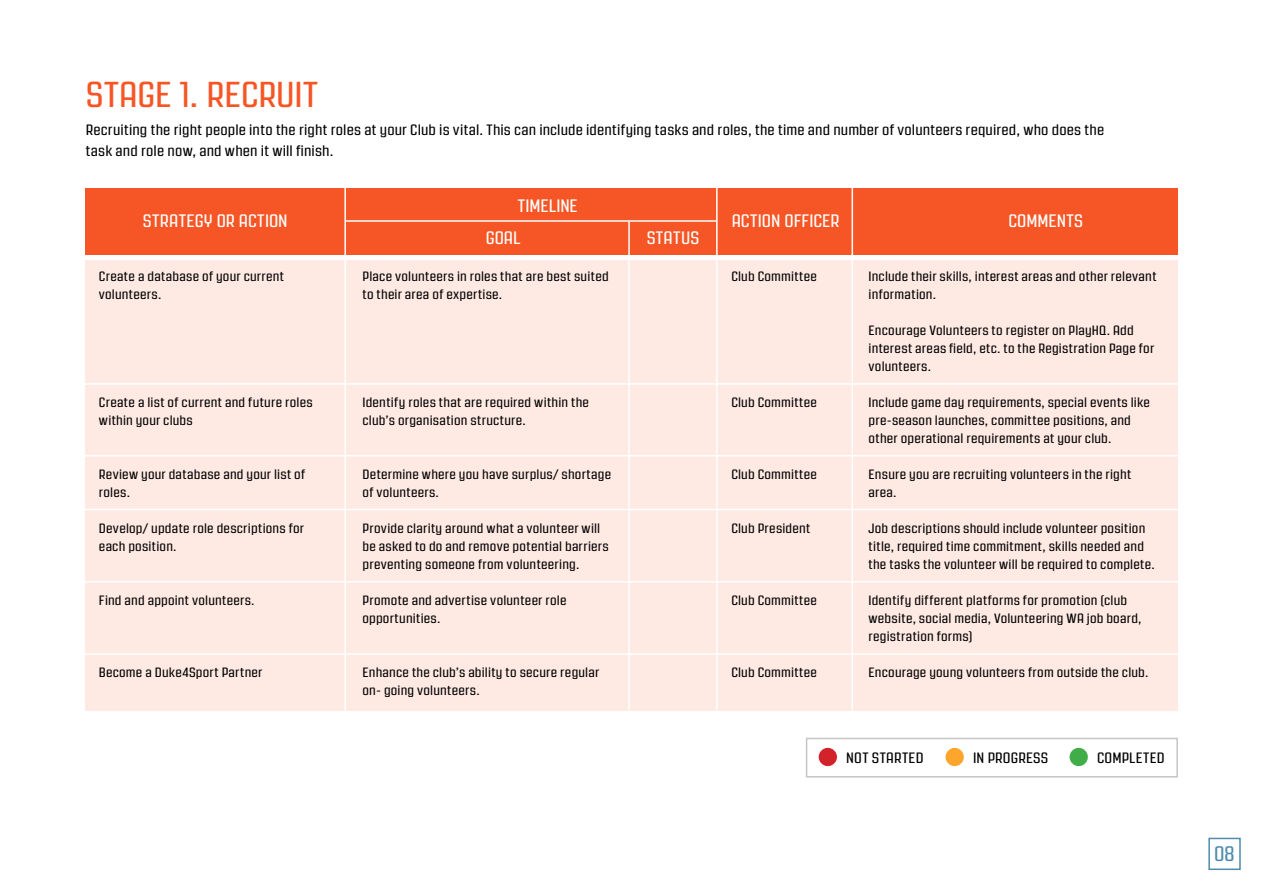
<style>
.page{position:relative;width:1263px;height:893px;background:#fff}
.page>*{position:absolute;margin:0;border:0;box-sizing:border-box;transform-origin:0 0}
.t1{font:36px "Revolution Gothic";color:#f65625;scale:1.1 1}
.t2{font:21px "Revolution Gothic";color:#4e8bae;scale:1.1 1}
.t3{font:18px "Revolution Gothic";letter-spacing:.01em;color:#fff;scale:1.1 1}
.t4{font:15px/21px "Revolution Gothic";letter-spacing:.01em;color:#000;scale:1.1 1}
.t5{font:13.5px/18px "Revolution Gothic";letter-spacing:.015em;color:#000;scale:1.1 1}
</style>
<div class="page">
<div style="left:85px;top:260px;width:1093px;height:451px;background:#fee9e3"></div>
<div style="left:85px;top:189px;width:1093px;height:66px;background:#f65625"></div>
<hr style="left:85px;top:383px;width:1093px;height:2px;background:#fff">
<hr style="left:85px;top:455px;width:1093px;height:1px;background:#fff">
<hr style="left:344px;top:187px;width:2px;height:524px;background:#fff">
<hr style="left:716px;top:187px;width:2px;height:524px;background:#fff">
<hr style="left:851px;top:187px;width:2px;height:524px;background:#fff">
<hr style="left:628px;top:222px;width:2px;height:489px;background:#fff">
<hr style="left:345px;top:220px;width:371px;height:2px;background:#fff">
<div style="left:818px;top:747px;width:20px;height:20px;background:#d2232a;border-radius:50%"></div>
<div style="left:817px;top:746px;width:21px;height:22px;border:2px solid #fff;border-radius:50%"></div>
<div style="left:945px;top:747px;width:19px;height:20px;background:#fea52e;border-radius:50%"></div>
<div style="left:944px;top:746px;width:21px;height:22px;border:2px solid #fff;border-radius:50%"></div>
<div style="left:1069px;top:747px;width:19px;height:20px;background:#41ad49;border-radius:50%"></div>
<div style="left:1068px;top:746px;width:21px;height:22px;border:2px solid #fff;border-radius:50%"></div>
<div style="left:806px;top:738px;width:372px;height:39px;border:2px solid #c4c6c8"></div>
<div style="left:1208px;top:838px;width:33px;height:32px;border:2px solid #4e8bae"></div>
<hr style="left:85px;top:509px;width:1093px;height:1px;background:#fff">
<hr style="left:85px;top:581px;width:1093px;height:2px;background:#fff">
<hr style="left:85px;top:653px;width:1093px;height:2px;background:#fff">
<p class="t1" style="left:86px;top:75px;width:213px">STAGE 1. RECRUIT</p>
<p class="t4" style="left:86px;top:120px;width:927px">Recruiting the right people into the right roles at your Club is vital. This can include identifying tasks and roles, the time and number of volunteers required, who does the task and role now, and when it will finish.</p>
<p class="t3" style="left:518px;top:196px;width:56px">TIMELINE</p>
<p class="t3" style="left:143px;top:211px;width:133px">STRATEGY OR ACTION</p>
<p class="t3" style="left:732px;top:211px;width:100px">ACTION OFFICER</p>
<p class="t3" style="left:1008px;top:211px;width:69px">COMMENTS</p>
<p class="t3" style="left:486px;top:228px;width:33px">GOAL</p>
<p class="t3" style="left:647px;top:228px;width:49px">STATUS</p>
<p class="t5" style="left:99px;top:268px;width:170px">Create a database of your current volunteers.</p>
<p class="t5" style="left:362px;top:268px;width:225px">Place volunteers in roles that are best suited to their area of expertise.</p>
<p class="t5" style="left:99px;top:394px;width:196px">Create a list of current and future roles within your clubs</p>
<p class="t5" style="left:362px;top:394px;width:207px">Identify roles that are required within the club’s organisation structure.</p>
<p class="t5" style="left:99px;top:466px;width:189px">Review your database and your list of roles.</p>
<p class="t5" style="left:99px;top:520px;width:188px">Develop/ update role descriptions for each position.</p>
<p class="t5" style="left:99px;top:592px;width:143px">Find and appoint volunteers.</p>
<p class="t5" style="left:362px;top:466px;width:228px">Determine where you have surplus/ shortage of volunteers.</p>
<p class="t5" style="left:362px;top:520px;width:225px">Provide clarity around what a volunteer will be asked to do and remove potential barriers preventing someone from volunteering.</p>
<p class="t5" style="left:362px;top:592px;width:187px">Promote and advertise volunteer role opportunities.</p>
<p class="t5" style="left:99px;top:664px;width:150px">Become a Duke4Sport Partner</p>
<p class="t5" style="left:362px;top:664px;width:217px">Enhance the club’s ability to secure regular on- going volunteers.</p>
<p class="t5" style="left:731px;top:268px;width:79px">Club Committee</p>
<p class="t5" style="left:731px;top:394px;width:79px">Club Committee</p>
<p class="t5" style="left:731px;top:466px;width:79px">Club Committee</p>
<p class="t5" style="left:731px;top:520px;width:73px">Club President</p>
<p class="t5" style="left:731px;top:592px;width:79px">Club Committee</p>
<p class="t5" style="left:731px;top:664px;width:79px">Club Committee</p>
<p class="t5" style="left:868px;top:268px;width:263px">Include their skills, interest areas and other relevant information.</p>
<p class="t5" style="left:868px;top:322px;width:261px">Encourage Volunteers to register on PlayHQ. Add interest areas field, etc. to the Registration Page for volunteers.</p>
<p class="t5" style="left:868px;top:394px;width:257px">Include game day requirements, special events like pre-season launches, committee positions, and other operational requirements at your club.</p>
<p class="t5" style="left:868px;top:466px;width:240px">Ensure you are recruiting volunteers in the right area.</p>
<p class="t5" style="left:868px;top:520px;width:262px">Job descriptions should include volunteer position title, required time commitment, skills needed and the tasks the volunteer will be required to complete.</p>
<p class="t5" style="left:868px;top:592px;width:250px">Identify different platforms for promotion (club website, social media, Volunteering WA job board, registration forms)</p>
<p class="t5" style="left:868px;top:664px;width:256px">Encourage young volunteers from outside the club.</p>
<p class="t4" style="left:846px;top:747px;width:72px">NOT STARTED</p>
<p class="t4" style="left:973px;top:747px;width:70px">IN PROGRESS</p>
<p class="t4" style="left:1097px;top:747px;width:63px">COMPLETED</p>
<p class="t2" style="left:1214px;top:842px;width:20px">08</p>
</div>
